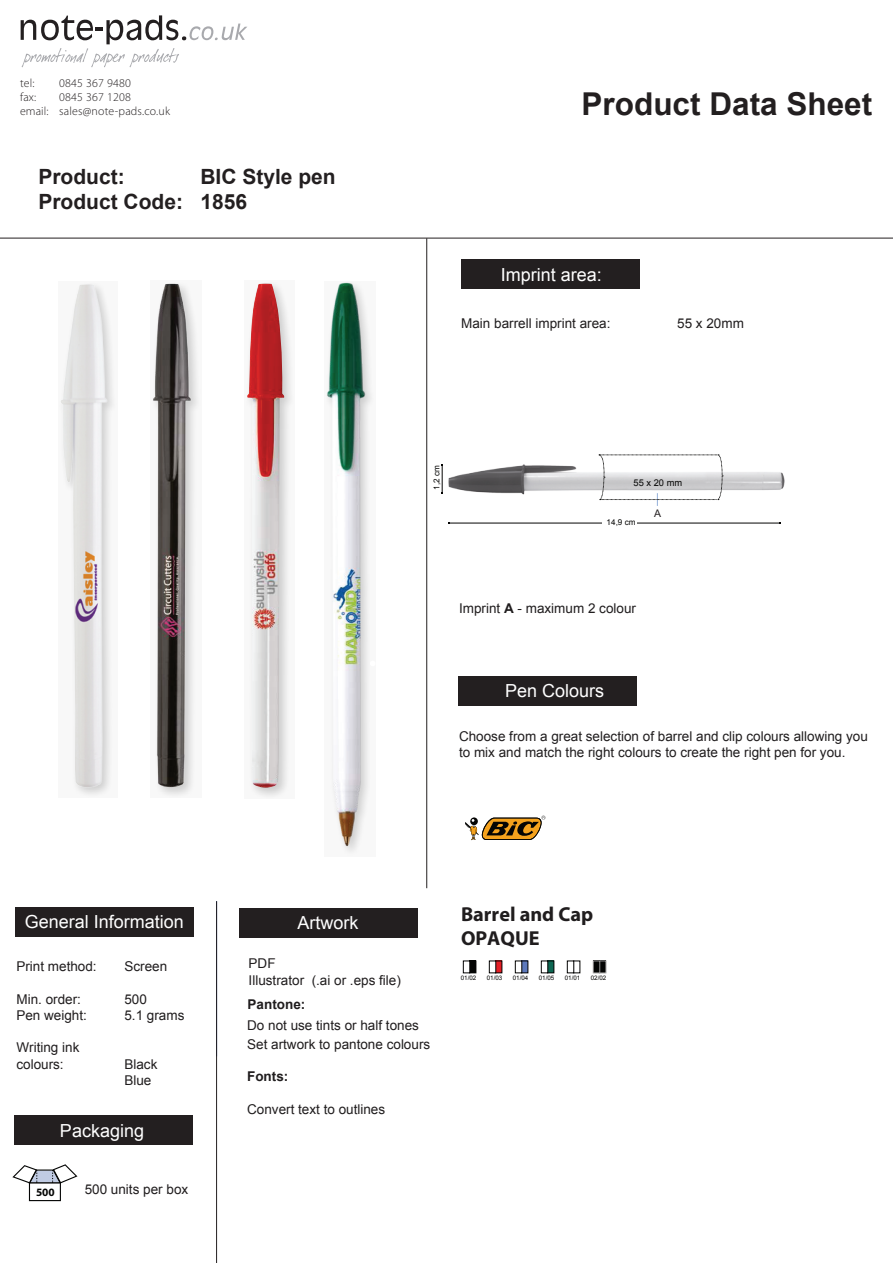
<style>
.page{position:relative;width:893px;height:1263px;background:#fff}
.page>*{position:absolute;margin:0;border:0;box-sizing:border-box;transform-origin:0 0}
.t1{font:700 31.5px "Arial";color:#231f20}
.t2{font:700 21px/25.2px "Arial";color:#231f20}
.t3{font:700 20.25px/24px "Myriad Pro";color:#201d1e}
.t4{font:18px "Arial";color:#fff}
.t5{font:13.5px/16.2px "Arial";color:#201d1e}
.t6{font:700 13.5px "Arial";color:#201d1e}
.t7{font:300 11.85px/14.2px "Myriad Pro";letter-spacing:.02em;color:#231f20;text-align:center}
.t8{font:700 11.25px "Myriad Pro";color:#040504}
.t9{font:10.5px "Arial";color:#231f20}
.t10{font:9.3px "Arial";color:#050504}
.t11{font:8.1px "Arial";color:#050504}
.t12{font:6.15px "Arial";color:#050504}
.s1{font-weight:700}
</style>
<div class="page">
<div style="left:16px;top:907px;width:178px;height:29px;background:#231f20"></div>
<hr style="left:0;top:238px;width:893px;height:1px;background:#231f20">
<hr style="left:216px;top:901px;width:1px;height:362px;background:#231f20">
<div style="left:15px;top:1115px;width:178px;height:29px;background:#231f20"></div>
<svg style="left:12px;top:1164px;width:65px;height:37px"></svg>
<div style="left:461px;top:260px;width:178px;height:29px;background:#231f20"></div>
<hr style="left:426px;top:238px;width:1px;height:650px;background:#231f20">
<div style="left:239px;top:908px;width:178px;height:29px;background:#231f20"></div>
<svg style="left:21px;top:15px;width:226px;height:52px"></svg>
<div style="left:459px;top:677px;width:178px;height:29px;background:#231f20"></div>
<svg style="left:465px;top:815px;width:81px;height:26px"></svg>
<img style="left:326px;top:282px;width:47px;height:570px">
<img style="left:152px;top:283px;width:47px;height:513px">
<img style="left:60px;top:283px;width:55px;height:510px">
<div style="left:244px;top:281px;width:51px;height:518px;background:linear-gradient(to right,#f1f0f0,#efeeee)"></div>
<img style="left:247px;top:284px;width:38px;height:504px">
<svg style="left:370px;top:661px;width:3px;height:5px"></svg>
<img style="left:448px;top:464px;width:337px;height:31px">
<svg style="left:599px;top:454px;width:124px;height:52px"></svg>
<svg style="left:442px;top:464px;width:1px;height:29px"></svg>
<hr style="left:449px;top:523px;width:331px;height:1px;background:#050504">
<div style="left:602px;top:518px;width:34px;height:12px;background:#fff"></div>
<svg style="left:471px;top:963px;width:3px;height:8px"></svg>
<div style="left:469px;top:961px;width:7px;height:12px;border:1px solid #050504"></div>
<div style="left:463px;top:961px;width:7px;height:12px;background:#fff;border:1px solid #050504"></div>
<svg style="left:595px;top:961px;width:11px;height:12px"></svg>
<div style="left:593px;top:961px;width:7px;height:12px;border:1px solid #949393"></div>
<div style="left:567px;top:961px;width:7px;height:12px;background:#fff;border:1px solid #050504"></div>
<svg style="left:523px;top:963px;width:3px;height:8px"></svg>
<div style="left:515px;top:961px;width:7px;height:12px;background:#fff;border:1px solid #050504"></div>
<svg style="left:497px;top:963px;width:3px;height:8px"></svg>
<div style="left:489px;top:961px;width:7px;height:12px;background:#fff;border:1px solid #050504"></div>
<svg style="left:549px;top:963px;width:3px;height:8px"></svg>
<div style="left:547px;top:961px;width:7px;height:12px;border:1px solid #050504"></div>
<div style="left:541px;top:961px;width:7px;height:12px;background:#fff;border:1px solid #050504"></div>
<p class="t7" style="left:20px;top:75px;width:16px">tel:</p>
<p class="t7" style="left:59px;top:75px;width:73px">0845 367 9480</p>
<p class="t7" style="left:20px;top:90px;width:18px">fax:</p>
<p class="t7" style="left:20px;top:90px;width:152px">0845 367 1208<br>email: sales@note-pads.co.uk</p>
<h2 class="t2" style="left:38px;top:165px;width:299px;text-indent:162px">BIC Style pen<br>Product Code: 1856</h2>
<h2 class="t2" style="left:38px;top:165px;width:88px">Product:</h2>
<h1 class="t1" style="left:582px;top:84px;width:292px">Product Data Sheet</h1>
<h3 class="t4" style="left:501px;top:263px;width:103px">Imprint area:</h3>
<p class="t5" style="left:461px;top:316px;width:151px">Main barrell imprint area:</p>
<p class="t5" style="left:677px;top:316px;width:68px">55 x 20mm</p>
<p class="t11" style="left:431px;top:490px;width:26px;rotate:-90deg">1,2 cm</p>
<p class="t10" style="left:634px;top:476px;width:50px">55 x 20 mm</p>
<p class="t11" style="left:607px;top:516px;width:30px">14,9 cm</p>
<p class="t9" style="left:654px;top:506px;width:8px">A</p>
<p class="t5" style="left:459px;top:600px;width:179px">Imprint <span class="s1">A</span> - maximum 2 colour</p>
<h3 class="t4" style="left:505px;top:679px;width:101px">Pen Colours</h3>
<p class="t5" style="left:459px;top:728px;width:410px">Choose from a great selection of barrel and clip colours allowing you to mix and match the right colours to create the right pen for you.</p>
<h3 class="t4" style="left:25px;top:909px;width:161px">General Information</h3>
<p class="t5" style="left:16px;top:959px;width:82px">Print method:</p>
<p class="t5" style="left:124px;top:959px;width:44px">Screen</p>
<p class="t5" style="left:16px;top:991px;width:66px">Min. order:</p>
<p class="t5" style="left:124px;top:991px;width:24px">500</p>
<p class="t5" style="left:16px;top:1007px;width:72px">Pen weight:</p>
<p class="t5" style="left:124px;top:1007px;width:62px">5.1 grams</p>
<p class="t5" style="left:16px;top:1040px;width:65px">Writing ink colours:</p>
<p class="t5" style="left:124px;top:1056px;width:35px">Black<br>Blue</p>
<h3 class="t4" style="left:60px;top:1119px;width:86px">Packaging</h3>
<p class="t8" style="left:36px;top:1184px;width:20px">500</p>
<p class="t5" style="left:85px;top:1181px;width:105px">500 units per box</p>
<h3 class="t4" style="left:297px;top:911px;width:63px">Artwork</h3>
<p class="t5" style="left:249px;top:956px;width:154px">PDF<br>Illustrator (.ai or .eps file)</p>
<p class="t6" style="left:248px;top:995px;width:59px">Pantone:</p>
<p class="t5" style="left:247px;top:1015px;width:185px;line-height:19.2px">Do not use tints or half tones<br>Set artwork to pantone colours</p>
<p class="t6" style="left:247px;top:1067px;width:43px">Fonts:</p>
<p class="t5" style="left:247px;top:1101px;width:140px">Convert text to outlines</p>
<h3 class="t3" style="left:461px;top:902px;width:134px">Barrel and Cap<br>OPAQUE</h3>
<p class="t12" style="left:461px;top:974px;width:17px">01/02</p>
<p class="t12" style="left:487px;top:974px;width:17px">01/03</p>
<p class="t12" style="left:513px;top:974px;width:17px">01/04</p>
<p class="t12" style="left:539px;top:974px;width:17px">01/05</p>
<p class="t12" style="left:565px;top:974px;width:17px">01/01</p>
<p class="t12" style="left:591px;top:974px;width:17px">02/02</p>
</div>
